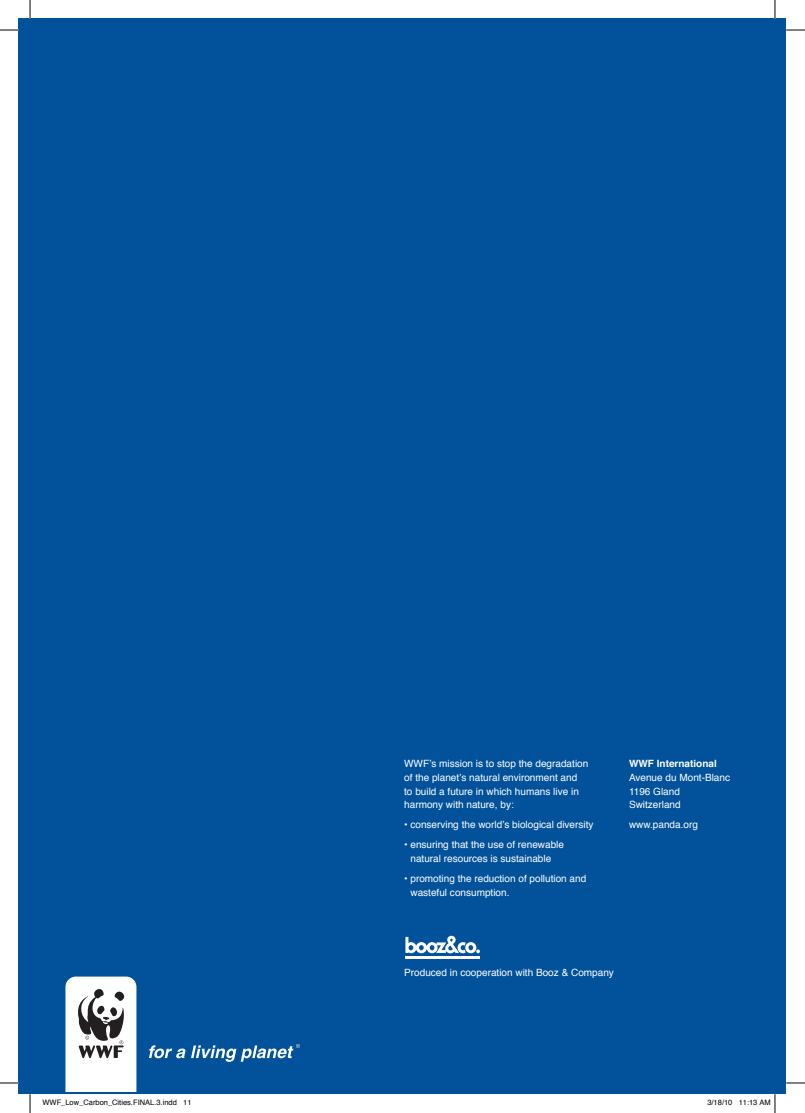
<style>
.page{position:relative;width:805px;height:1113px;background:#fff}
.page>*{position:absolute;margin:0;border:0;box-sizing:border-box;transform-origin:0 0}
._04_Subhead{font:10px/13.8px "Helvetica";color:#fff}
._04_Subhead-2{font:700 10px "Helvetica";color:#fff}
.t1{font:7.5px "Helvetica";color:#000}
</style>
<div class="page">
<div style="left:19px;top:19px;width:766px;height:1075px;background:#01529b"></div>
<svg style="left:149px;top:1044px;width:151px;height:17px"></svg>
<svg style="left:65px;top:976px;width:71px;height:115px;background:#d4d5d7"></svg>
<hr style="left:405px;top:955px;width:74px;height:3px;background:#fff">
<svg style="left:405px;top:935px;width:74px;height:18px"></svg>
<svg style="left:0;top:29px;width:19px;height:2px"></svg>
<svg style="left:785px;top:29px;width:19px;height:2px"></svg>
<svg style="left:0;top:1082px;width:19px;height:1px"></svg>
<svg style="left:785px;top:1082px;width:19px;height:1px"></svg>
<svg style="left:29px;top:0;width:2px;height:19px"></svg>
<svg style="left:29px;top:1094px;width:2px;height:18px"></svg>
<svg style="left:773px;top:0;width:2px;height:19px"></svg>
<svg style="left:774px;top:1094px;width:1px;height:18px"></svg>
<p class="_04_Subhead" style="left:404px;top:756px;width:185px">WWF’s mission is to stop the degradation of the planet’s natural environment and<br>to build a future in which humans live in harmony with nature, by:</p>
<p class="_04_Subhead" style="left:404px;top:818px;width:191px">• conserving the world’s biological diversity</p>
<p class="_04_Subhead" style="left:410px;top:838px;width:155px;text-indent:-6px">• ensuring that the use of renewable natural resources is sustainable</p>
<p class="_04_Subhead" style="left:410px;top:871px;width:177px;text-indent:-6px">• promoting the reduction of pollution and wasteful consumption.</p>
<p class="_04_Subhead-2" style="left:628px;top:755px;width:89px">WWF International</p>
<p class="_04_Subhead" style="left:628px;top:770px;width:102px">Avenue du Mont-Blanc</p>
<p class="_04_Subhead" style="left:628px;top:784px;width:52px">1196 Gland</p>
<p class="_04_Subhead" style="left:628px;top:798px;width:53px">Switzerland</p>
<p class="_04_Subhead" style="left:628px;top:818px;width:70px">www.panda.org</p>
<p class="_04_Subhead" style="left:404px;top:965px;width:211px">Produced in cooperation with Booz &amp; Company</p>
<p class="t1" style="left:42px;top:1096px;width:150px">WWF_Low_Carbon_Cities.FINAL.3.indd 11</p>
<p class="t1" style="left:707px;top:1096px;width:65px">3/18/10 11:13 AM</p>
</div>
